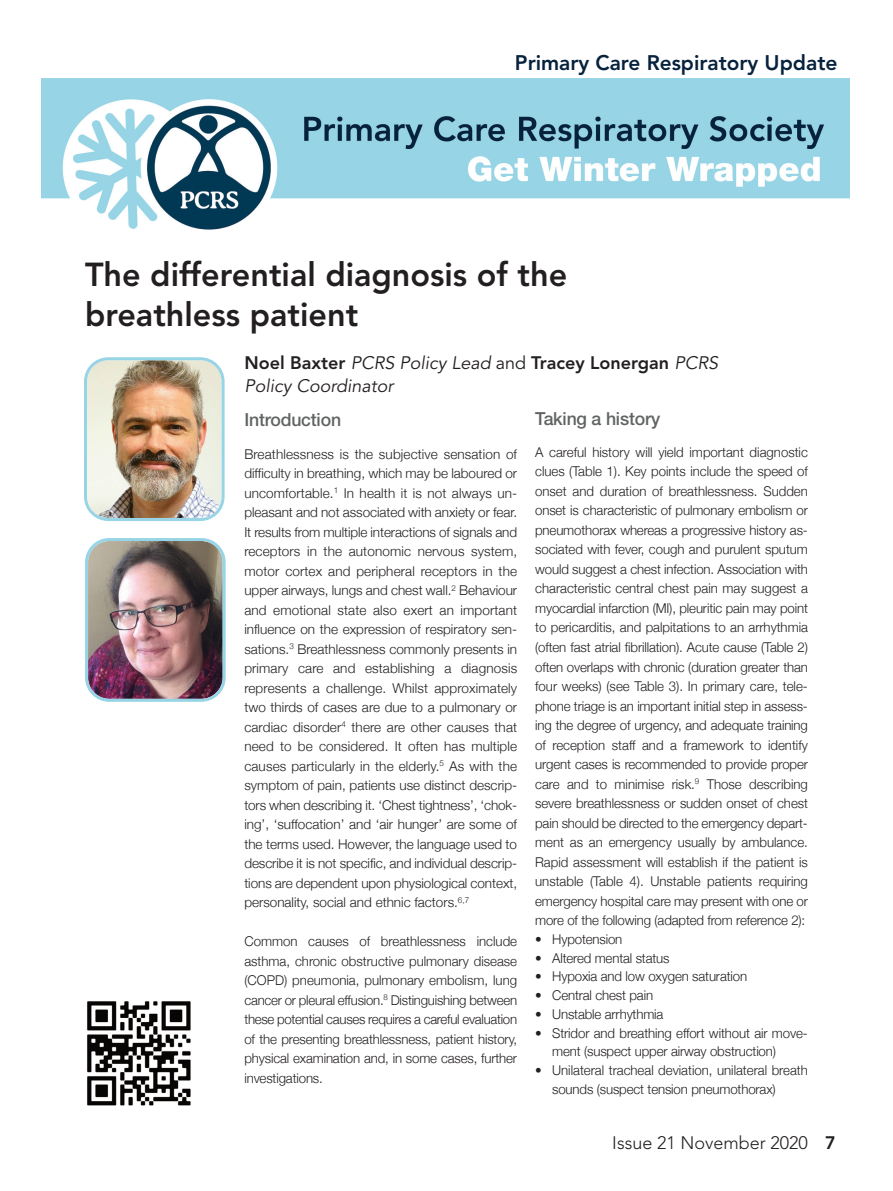
<style>
.page{position:relative;width:893px;height:1191px;background:#fff}
.page>*{position:absolute;margin:0;border:0;box-sizing:border-box;transform-origin:0 0}
.t1{font:800 33px "Avenir";color:#231f20}
.t2{font:800 21px "Avenir";color:#07223d}
.t3{font:800 18px "Avenir";color:#231f20}
.t4{font:500 18px "Helvetica Neue";letter-spacing:-.01em;color:#626464}
.t5{font:300 18px "Avenir";color:#231f20}
.t6{font:italic 18px "Avenir";color:#231f20}
.t7{font:300 13.5px/19.5px "Helvetica Neue";letter-spacing:-.01em;color:#231f20;text-align:justify}
.s1{font-weight:400;font-style:italic}
.s2{font-weight:400}
</style>
<div class="page">
<img style="left:84px;top:357px;width:141px;height:164px">
<img style="left:41px;top:78px;width:809px;height:152px">
<img style="left:87px;top:1001px;width:104px;height:105px">
<img style="left:85px;top:538px;width:141px;height:164px">
<p class="t2" style="left:515px;top:54px;width:324px">Primary Care Respiratory Update</p>
<p class="t1" style="left:85px;top:261px;width:484px">The differential diagnosis of the</p>
<p class="t1" style="left:85px;top:301px;width:275px">breathless patient</p>
<p class="t3" style="left:244px;top:355px;width:475px">Noel Baxter <span class="s1">PCRS Policy Lead</span> <span class="s2">and</span> Tracey Lonergan <span class="s1">PCRS</span></p>
<p class="t6" style="left:244px;top:378px;width:150px">Policy Coordinator</p>
<p class="t4" style="left:244px;top:413px;width:98px">Introduction</p>
<p class="t7" style="left:244px;top:444px;width:274px">Breathlessness is the subjective sensation of difficulty in breathing, which may be laboured or uncomfortable.<sup>1</sup> In health it is not always un&shy;pleasant and not associated with anxiety or fear.<br>It results from multiple interactions of signals and receptors in the autonomic nervous system, motor cortex and peripheral receptors in the upper airways, lungs and chest wall.<sup>2</sup> Behaviour and emotional state also exert an important influence on the expression of respiratory sen&shy;sations.<sup>3</sup> Breathlessness commonly presents in primary care and establishing a diagnosis represents a challenge. Whilst approximately two thirds of cases are due to a pulmonary or cardiac disorder<sup>4</sup> there are other causes that need to be considered. It often has multiple causes particularly in the elderly.<sup>5</sup> As with the symptom of pain, patients use distinct descrip&shy;tors when describing it. ‘Chest tightness’, ‘chok&shy;ing’, ‘suffocation’ and ‘air hunger’ are some of the terms used. However, the language used to describe it is not specific, and individual descrip&shy;tions are dependent upon physiological context, personality, social and ethnic factors.<sup>6,7</sup></p>
<p class="t7" style="left:244px;top:931px;width:274px">Common causes of breathlessness include asthma, chronic obstructive pulmonary disease (COPD) pneumonia, pulmonary embolism, lung cancer or pleural effusion.<sup>8</sup> Distinguishing between these potential causes requires a careful evaluation of the presenting breathlessness, patient history, physical examination and, in some cases, further investigations.</p>
<p class="t4" style="left:535px;top:412px;width:127px">Taking a history</p>
<p class="t7" style="left:535px;top:442px;width:274px">A careful history will yield important diagnostic clues (Table 1). Key points include the speed of onset and duration of breathlessness. Sudden onset is characteristic of pulmonary embolism or pneumothorax whereas a progressive history as&shy;sociated with fever, cough and purulent sputum would suggest a chest infection. Association with characteristic central chest pain may suggest a myocardial infarction (MI), pleuritic pain may point to pericarditis, and palpitations to an arrhythmia (often fast atrial fibrillation). Acute cause (Table 2) often overlaps with chronic (duration greater than four weeks) (see Table 3). In primary care, tele&shy;phone triage is an important initial step in assess&shy;ing the degree of urgency, and adequate training of reception staff and a framework to identify urgent cases is recommended to provide proper care and to minimise risk.<sup>9</sup> Those describing severe breathlessness or sudden onset of chest pain should be directed to the emergency depart&shy;ment as an emergency usually by ambulance.<br>Rapid assessment will establish if the patient is unstable (Table 4). Unstable patients requiring emergency hospital care may present with one or more of the following (adapted from reference 2):</p>
<p class="t7" style="left:535px;top:929px;width:89px">• Hypotension</p>
<p class="t7" style="left:535px;top:947px;width:136px">• Altered mental status</p>
<p class="t7" style="left:535px;top:966px;width:214px">• Hypoxia and low oxygen saturation</p>
<p class="t7" style="left:535px;top:985px;width:119px">• Central chest pain</p>
<p class="t7" style="left:535px;top:1004px;width:130px">• Unstable arrhythmia</p>
<p class="t7" style="left:552px;top:1023px;width:257px;line-height:18.8px;text-indent:-17px">• Stridor and breathing effort without air move&shy;ment (suspect upper airway obstruction)</p>
<p class="t7" style="left:552px;top:1060px;width:257px;line-height:18.8px;text-indent:-17px">• Unilateral tracheal deviation, unilateral breath sounds (suspect tension pneumothorax)</p>
<p class="t5" style="left:612px;top:1135px;width:197px">Issue 21 November 2020</p>
<p class="t3" style="left:825px;top:1135px;width:12px">7</p>
</div>
